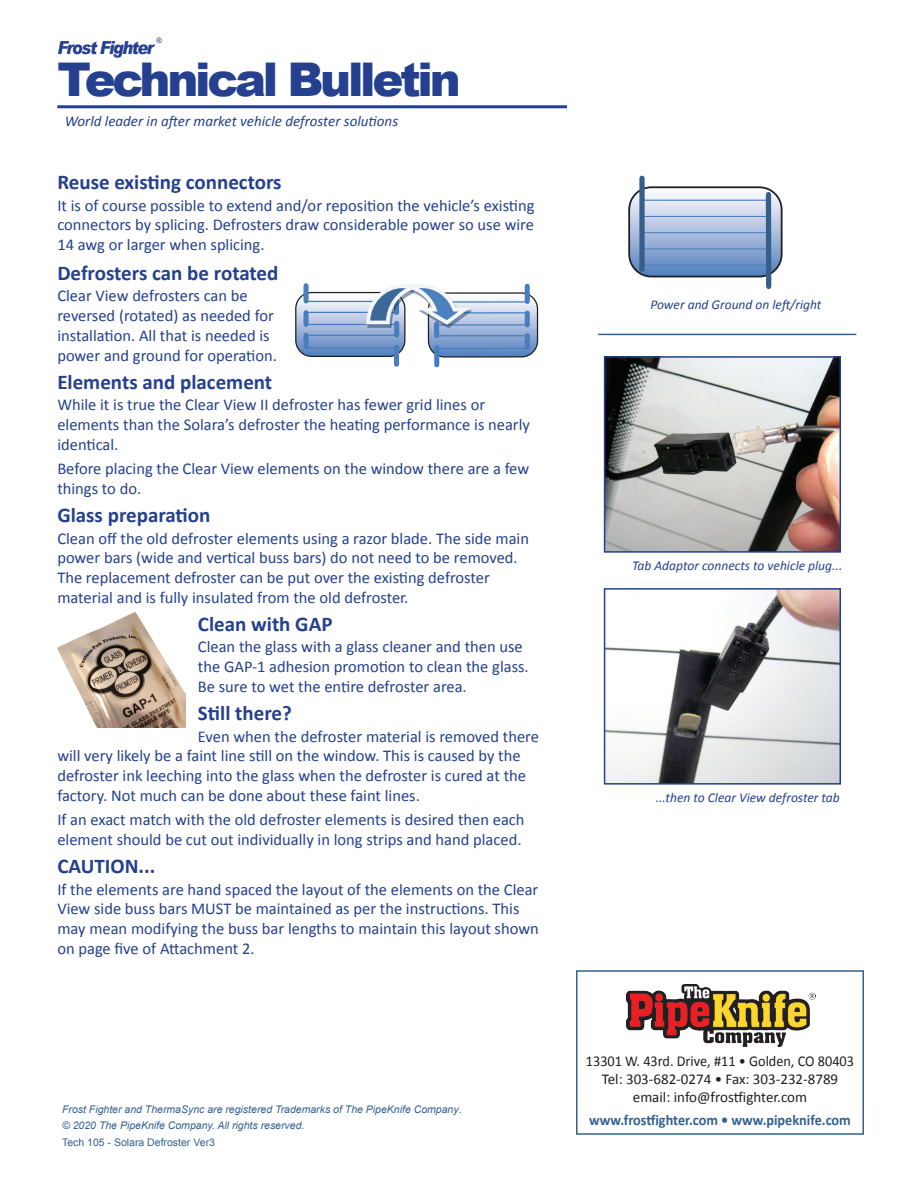
<style>
.page{position:relative;width:918px;height:1188px;background:#fff}
.page>*{position:absolute;margin:0;border:0;box-sizing:border-box;transform-origin:0 0}
.t1{font:900 46.5px "Arial";letter-spacing:-.07em;color:#24408e}
.t2{font:700 21px "Calibri";color:#24408e}
.t3{font:italic 900 18px "Arial";letter-spacing:-.08em;color:#24408e;scale:.88 1}
.t4{font:16.5px/19.8px "Calibri";color:#24408e}
.t5{font:15px/18px "Calibri";color:#231f20;text-align:center;scale:.95 1}
.t6{font:italic 15px "Calibri";color:#24408e}
.t7{font:700 15px "Calibri";color:#346093;scale:.95 1}
.t8{font:italic 13.5px "Calibri";color:#24408e}
.t9{font:italic 10.5px/16.2px "Arial";color:#346093}
.t10{font:10.5px "Arial";color:#346093}
.t11{font:7.5px "Arial";color:#24408e}
.s1{font-style:normal}
</style>
<div class="page">
<hr style="left:57px;top:105px;width:510px;height:3px;background:#24408e">
<div style="left:394px;top:347px;width:5px;height:17px;background:#487ebd"></div>
<div style="left:434px;top:348px;width:5px;height:17px;background:#487ebd"></div>
<svg style="left:296px;top:283px;width:242px;height:74px"></svg>
<img style="left:57px;top:611px;width:129px;height:116px">
<img style="left:607px;top:359px;width:231px;height:191px">
<div style="left:604px;top:356px;width:237px;height:197px;border:2px solid #24408e"></div>
<img style="left:607px;top:591px;width:231px;height:191px">
<div style="left:604px;top:588px;width:237px;height:197px;border:2px solid #24408e"></div>
<svg style="left:631px;top:189px;width:149px;height:88px;background:#abbedd"></svg>
<div style="left:628px;top:186px;width:155px;height:91px;border:2px solid #231f20;border-radius:22px"></div>
<hr style="left:642px;top:216px;width:125px;height:1px;background:#487ebd">
<hr style="left:642px;top:232px;width:125px;height:1px;background:#487ebd">
<hr style="left:642px;top:248px;width:125px;height:1px;background:#487ebd">
<hr style="left:642px;top:265px;width:127px;height:1px;background:#487ebd">
<hr style="left:642px;top:200px;width:127px;height:1px;background:#487ebd">
<div style="left:639px;top:178px;width:6px;height:91px;background:#365e8b"></div>
<div style="left:766px;top:194px;width:5px;height:92px;background:#365e8b"></div>
<hr style="left:598px;top:334px;width:258px;height:1px;background:#365e8b">
<div style="left:576px;top:970px;width:288px;height:165px;border:2px solid #346093"></div>
<img style="left:627px;top:984px;width:189px;height:63px">
<p class="t11" style="left:157px;top:36px;width:7px">®</p>
<p class="t3" style="left:57px;top:36px;width:111px">Frost Fighter</p>
<h1 class="t1" style="left:57px;top:46px;width:405px">Technical Bulletin</h1>
<p class="t6" style="left:65px;top:111px;width:335px">World leader in after market vehicle defroster solutions</p>
<p class="t2" style="left:57px;top:169px;width:226px">Reuse existing connectors</p>
<p class="t4" style="left:57px;top:195px;width:479px;text-align:justify">It is of course possible to extend and/or reposition the vehicle’s existing connectors by splicing. Defrosters draw considerable power so use wire 14 awg or larger when splicing.</p>
<p class="t2" style="left:57px;top:260px;width:223px">Defrosters can be rotated</p>
<p class="t4" style="left:57px;top:286px;width:221px">Clear View defrosters can be reversed (rotated) as needed for installation. All that is needed is power and ground for operation.</p>
<p class="t2" style="left:57px;top:369px;width:216px">Elements and placement</p>
<p class="t4" style="left:57px;top:395px;width:474px">While it is true the Clear View II defroster has fewer grid lines or elements than the Solara’s defroster the heating performance is nearly identical.</p>
<p class="t4" style="left:57px;top:459px;width:473px">Before placing the Clear View elements on the window there are a few things to do.</p>
<p class="t2" style="left:57px;top:502px;width:155px">Glass preparation</p>
<p class="t4" style="left:57px;top:528px;width:473px">Clean off the old defroster elements using a razor blade. The side main power bars (wide and vertical buss bars) do not need to be removed.<br>The replacement defroster can be put over the existing defroster material and is fully insulated from the old defroster.</p>
<p class="t2" style="left:198px;top:611px;width:136px">Clean with GAP</p>
<p class="t4" style="left:198px;top:637px;width:332px">Clean the glass with a glass cleaner and then use the GAP-1 adhesion promotion to clean the glass.<br>Be sure to wet the entire defroster area.</p>
<p class="t2" style="left:198px;top:700px;width:95px">Still there?</p>
<p class="t4" style="left:57px;top:726px;width:483px;text-indent:141px">Even when the defroster material is removed there will very likely be a faint line still on the window. This is caused by the defroster ink leeching into the glass when the defroster is cured at the factory. Not much can be done about these faint lines.</p>
<p class="t4" style="left:57px;top:810px;width:469px">If an exact match with the old defroster elements is desired then each element should be cut out individually in long strips and hand placed.</p>
<p class="t2" style="left:57px;top:853px;width:100px">CAUTION...</p>
<p class="t4" style="left:57px;top:879px;width:483px">If the elements are hand spaced the layout of the elements on the Clear View side buss bars MUST be maintained as per the instructions. This may mean modifying the buss bar lengths to maintain this layout shown on page five of Attachment 2.</p>
<p class="t9" style="left:62px;top:1101px;width:401px">Frost Fighter and ThermaSync are registered Trademarks of The PipeKnife Company<span class="s1">. </span>© 2020 The PipeKnife Company. All rights reserved.</p>
<p class="t10" style="left:62px;top:1135px;width:154px">Tech 105 - Solara Defroster Ver3</p>
<p class="t8" style="left:650px;top:295px;width:173px">Power and Ground on left/right</p>
<p class="t8" style="left:632px;top:557px;width:212px">Tab Adaptor connects to vehicle plug...</p>
<p class="t8" style="left:656px;top:788px;width:186px">...then to Clear View defroster tab</p>
<p class="t5" style="left:586px;top:1052px;width:284px">13301 W. 43rd. Drive, #11 • Golden, CO 80403<br>Tel: 303-682-0274 • Fax: 303-232-8789 email: info@frostfighter.com</p>
<p class="t7" style="left:589px;top:1110px;width:277px">www.frostfighter.com • www.pipeknife.com</p>
</div>
